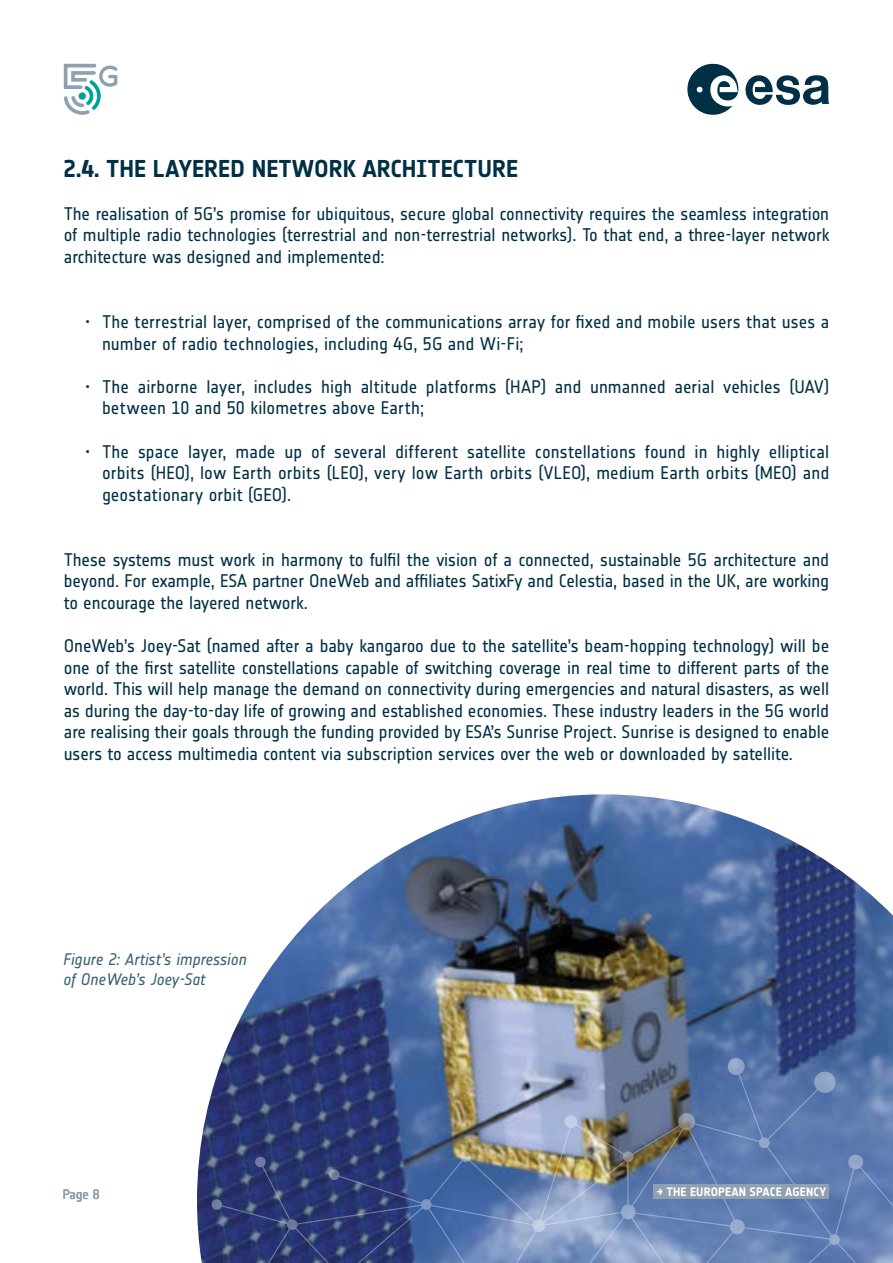
<style>
.page{position:relative;width:893px;height:1263px;background:#fff}
.page>*{position:absolute;margin:0;border:0;box-sizing:border-box;transform-origin:0 0}
.t1{font:700 24px "Notes Esa";color:#003045}
.t2{font:18px/21.6px "Notes Esa";color:#003045;text-align:justify}
.t3{font:italic 16.5px/19.8px "Notes Esa";letter-spacing:-.005em;color:#3e6374}
.t4{font:13.5px "Notes Esa";color:#8fa1b0}
.t5{font:700 12px "Notes Esa";letter-spacing:.01em;color:#fff}
</style>
<div class="page">
<svg style="left:745px;top:75px;width:84px;height:30px"></svg>
<svg style="left:687px;top:63px;width:51px;height:52px"></svg>
<img style="left:197px;top:794px;width:696px;height:469px">
<img style="left:211px;top:1058px;width:682px;height:205px">
<div style="left:653px;top:1184px;width:176px;height:15px;background:#8fa1b0"></div>
<svg style="left:64px;top:64px;width:53px;height:51px"></svg>
<h1 class="t1" style="left:64px;top:154px;width:456px">2.4. THE LAYERED NETWORK ARCHITECTURE</h1>
<p class="t2" style="left:64px;top:203px;width:767px">The realisation of 5G’s promise for ubiquitous, secure global connectivity requires the seamless integration of multiple radio technologies (terrestrial and non-terrestrial networks). To that end, a three-layer network architecture was designed and implemented:</p>
<p class="t2" style="left:102px;top:311px;width:729px;text-indent:-17px">• The terrestrial layer, comprised of the communications array for fixed and mobile users that uses a number of radio technologies, including 4G, 5G and Wi-Fi;</p>
<p class="t2" style="left:102px;top:376px;width:729px;text-indent:-17px">• The airborne layer, includes high altitude platforms (HAP) and unmanned aerial vehicles (UAV) between 10 and 50 kilometres above Earth;</p>
<p class="t2" style="left:102px;top:441px;width:729px;text-indent:-17px">• The space layer, made up of several different satellite constellations found in highly elliptical orbits (HEO), low Earth orbits (LEO), very low Earth orbits (VLEO), medium Earth orbits (MEO) and geostationary orbit (GEO).</p>
<p class="t2" style="left:64px;top:549px;width:767px">These systems must work in harmony to fulfil the vision of a connected, sustainable 5G architecture and beyond. For example, ESA partner OneWeb and affiliates SatixFy and Celestia, based in the UK, are working to encourage the layered network.</p>
<p class="t2" style="left:64px;top:635px;width:767px">OneWeb’s Joey-Sat (named after a baby kangaroo due to the satellite’s beam-hopping technology) will be one of the first satellite constellations capable of switching coverage in real time to different parts of the world. This will help manage the demand on connectivity during emergencies and natural disasters, as well as during the day-to-day life of growing and established economies. These industry leaders in the 5G world are realising their goals through the funding provided by ESA’s Sunrise Project. Sunrise is designed to enable users to access multimedia content via subscription services over the web or downloaded by satellite.</p>
<p class="t3" style="left:63px;top:950px;width:185px">Figure 2: Artist’s impression of OneWeb’s Joey-Sat</p>
<p class="t4" style="left:63px;top:1186px;width:38px">Page 8</p>
<p class="t5" style="left:656px;top:1185px;width:171px">→ THE EUROPEAN SPACE AGENCY</p>
</div>
